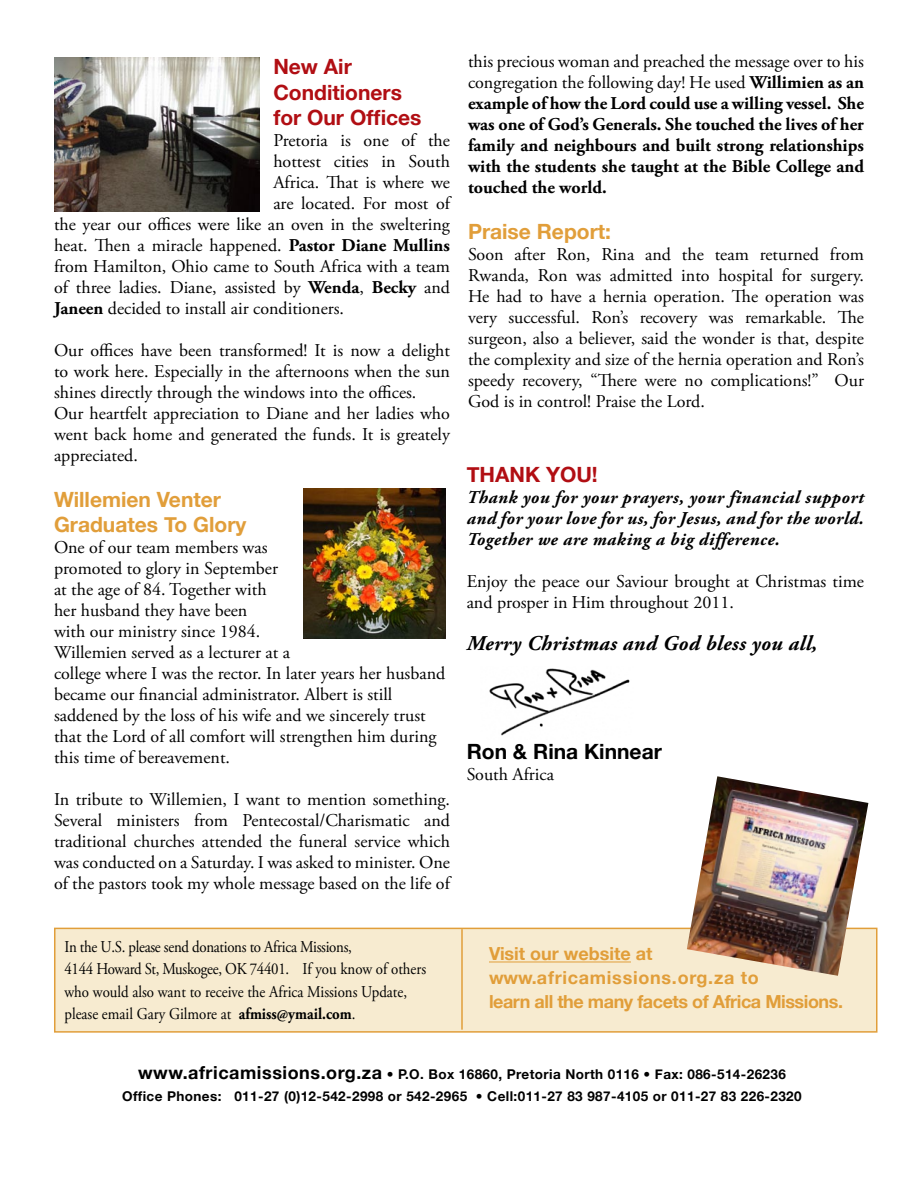
<style>
.page{position:relative;width:918px;height:1188px;background:#fff}
.page>*{position:absolute;margin:0;border:0;box-sizing:border-box;transform-origin:0 0}
.t1{font:700 21px/25.2px "Helvetica Neue";color:#e19e3a}
.t2{font:700 21px/25.2px "Helvetica Neue";color:#b10e13}
.t3{font:italic 700 21px "Adobe Garamond Pro";letter-spacing:.02em;color:#000}
.t4{font:700 21px "Helvetica Neue";color:#000}
.t5{font:18px/21px "Adobe Garamond Pro";color:#000}
.t6{font:700 18px/21px "Adobe Garamond Pro";color:#000;text-align:justify}
.t7{font:italic 700 18px/21px "Adobe Garamond Pro";letter-spacing:.03em;color:#000;text-align:justify}
.t8{font:700 18px/24px "Helvetica Neue";color:#e19e3a}
.t9{font:16.5px/22.5px "Adobe Garamond Pro";letter-spacing:-.005em;color:#000;scale:.9 1}
.t10{font:700 13.5px/21.6px "Helvetica Neue";letter-spacing:.03em;color:#000;text-align:center}
.s1{font-weight:700}
.s2{font-weight:400}
.s3{font-size:18px}
</style>
<div class="page">
<div style="left:55px;top:928px;width:822px;height:104px;background:#f7ebd0"></div>
<div style="left:54px;top:928px;width:824px;height:105px;border:2px solid #e19e3a"></div>
<hr style="left:489px;top:962px;width:142px;height:1px;background:#e19e3a">
<hr style="left:461px;top:929px;width:2px;height:101px;background:#e19e3a">
<img style="left:54px;top:57px;width:206px;height:154px">
<img style="left:304px;top:488px;width:142px;height:151px">
<img style="left:489px;top:668px;width:141px;height:68px">
<img style="left:687px;top:776px;width:181px;height:200px">
<p class="t2" style="left:273px;top:54px;width:150px">New Air<br>Conditioners for Our Offices</p>
<p class="t5" style="left:273px;top:130px;width:178px">Pretoria is one of the</p>
<p class="t5" style="left:273px;top:151px;width:178px">hottest cities in South</p>
<p class="t5" style="left:273px;top:172px;width:178px">Africa. That is where we</p>
<p class="t5" style="left:273px;top:193px;width:178px">are located. For most of</p>
<p class="t5" style="left:54px;top:214px;width:397px">the year our offices were like an oven in the sweltering</p>
<p class="t5" style="left:54px;top:235px;width:398px">heat. Then a miracle happened. <span class="s1">Pastor Diane Mullins</span></p>
<p class="t5" style="left:54px;top:256px;width:397px">from Hamilton, Ohio came to South Africa with a team</p>
<p class="t5" style="left:54px;top:277px;width:398px">of three ladies. Diane, assisted by <span class="s1">Wenda</span>, <span class="s1">Becky</span> and</p>
<p class="t5" style="left:54px;top:298px;width:292px"><span class="s1">Janeen</span> decided to install air conditioners.</p>
<p class="t5" style="left:54px;top:340px;width:398px">Our offices have been transformed! It is now a delight to work here. Especially in the afternoons when the sun shines directly through the windows into the offices.<br>Our heartfelt appreciation to Diane and her ladies who went back home and generated the funds. It is greately appreciated.</p>
<p class="t1" style="left:54px;top:487px;width:194px">Willemien Venter<br>Graduates To Glory</p>
<p class="t5" style="left:54px;top:538px;width:393px">One of our team members was<br>promoted to glory in September<br>at the age of 84. Together with<br>her husband they have been<br>with our ministry since 1984.<br>Willemien served as a lecturer at a<br>college where I was the rector. In later years her husband became our financial administrator. Albert is still saddened by the loss of his wife and we sincerely trust that the Lord of all comfort will strengthen him during this time of bereavement.</p>
<p class="t5" style="left:54px;top:790px;width:398px;text-align:justify">In tribute to Willemien, I want to mention something.<br>Several ministers from Pentecostal/Charismatic and traditional churches attended the funeral service which was conducted on a Saturday. I was asked to minister. One of the pastors took my whole message based on the life of</p>
<p class="t6" style="left:468px;top:51px;width:398px"><span class="s2">this precious woman and preached the message over to his congregation the following day! He used</span> Willimien as an example of how the Lord could use a willing vessel. She was one of God’s Generals. She touched the lives of her family and neighbours and built strong relationships with the students she taught at the Bible College and touched the world.</p>
<p class="t1" style="left:468px;top:219px;width:145px">Praise Report:</p>
<p class="t5" style="left:468px;top:245px;width:398px;text-align:justify">Soon after Ron, Rina and the team returned from Rwanda, Ron was admitted into hospital for surgery.<br>He had to have a hernia operation. The operation was very successful. Ron’s recovery was remarkable. The surgeon, also a believer, said the wonder is that, despite the complexity and size of the hernia operation and Ron’s speedy recovery, “There were no complications!” Our God is in control! Praise the Lord.</p>
<p class="t2" style="left:467px;top:461px;width:133px">THANK YOU!</p>
<p class="t7" style="left:467px;top:487px;width:399px">Thank you for your prayers, your financial support and for your love for us, for Jesus, and for the world.<br>Together we are making a big difference.</p>
<p class="t5" style="left:467px;top:571px;width:399px">Enjoy the peace our Saviour brought at Christmas time and prosper in Him throughout 2011.</p>
<p class="t3" style="left:467px;top:631px;width:352px">Merry Christmas and God bless you all,</p>
<p class="t4" style="left:467px;top:739px;width:197px">Ron &amp; Rina Kinnear</p>
<p class="t5" style="left:467px;top:765px;width:89px">South Africa</p>
<p class="t9" style="left:64px;top:936px;width:403px">In the U.S. please send donations to Africa Missions,<br>4144 Howard St, Muskogee, OK 74401. If you know of others who would also want to receive the Africa Missions Update, please email Gary Gilmore at <span class="s1">afmiss@ymail.com</span>.</p>
<p class="t8" style="left:489px;top:941px;width:356px">Visit our website at www.africamissions.org.za to<br>learn all the many facets of Africa Missions.</p>
<p class="t10" style="left:122px;top:1063px;width:681px"><span class="s3">www.africamissions.org.za</span> • P.O. Box 16860, Pretoria North 0116 • Fax: 086-514-26236<br>Office Phones: 011-27 (0)12-542-2998 or 542-2965 • Cell:011-27 83 987-4105 or 011-27 83 226-2320</p>
</div>
